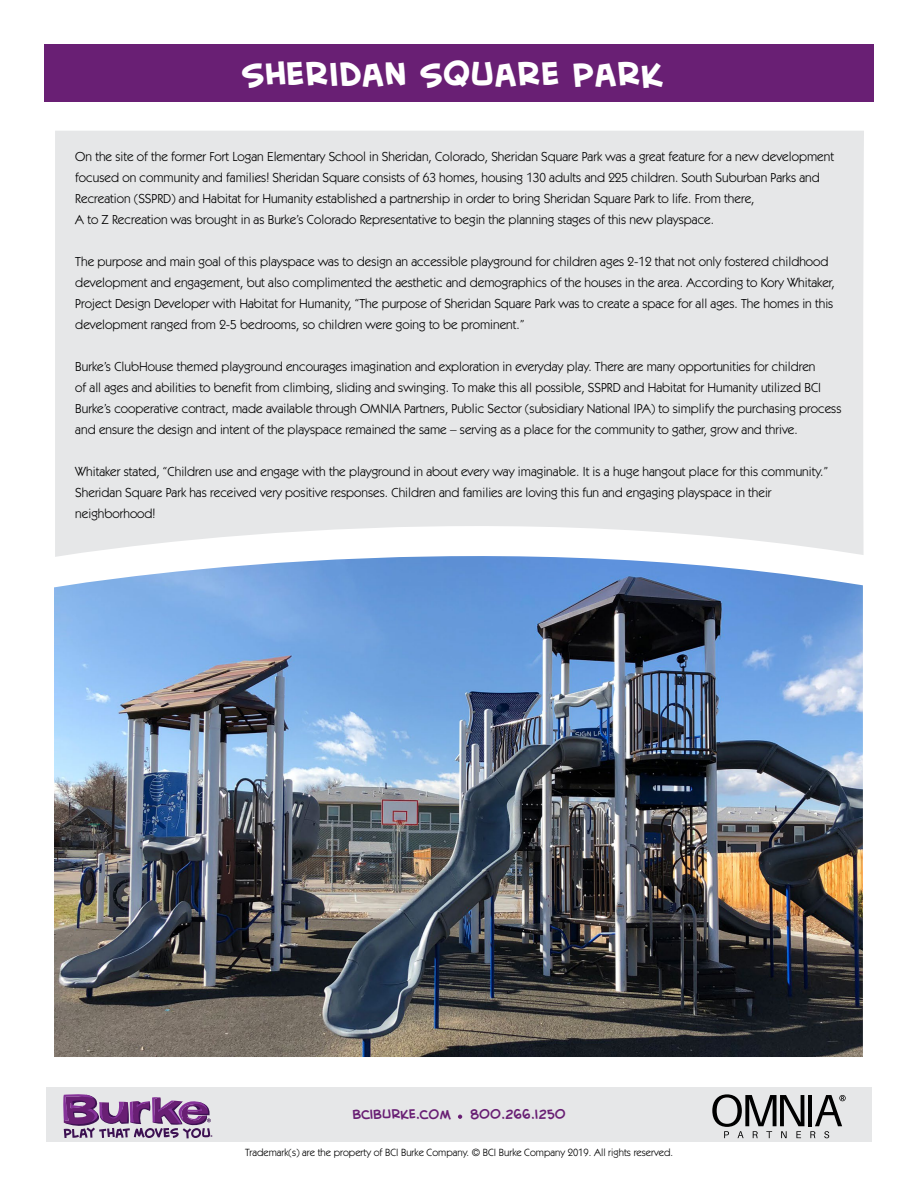
<style>
.page{position:relative;width:918px;height:1188px;background:#fff}
.page>*{position:absolute;margin:0;border:0;box-sizing:border-box;transform-origin:0 0}
.t1{font:33px "Creative Block BB Bold";color:#fff}
.t2{font:15px "Creative Block BB";color:#691f74}
.t3{font:13.2px/21px "Itc Kabel";color:#000}
.Headlines{font:10.5px "Itc Kabel";color:#000}
</style>
<div class="page">
<div style="left:44px;top:44px;width:830px;height:58px;background:#691f74"></div>
<div style="left:46px;top:1087px;width:826px;height:55px;background:#e6e7e8"></div>
<svg style="left:63px;top:1094px;width:149px;height:44px"></svg>
<hr style="left:808px;top:1095px;width:4px;height:31px;background:#000">
<svg style="left:712px;top:1094px;width:92px;height:44px"></svg>
<svg style="left:810px;top:1095px;width:36px;height:43px"></svg>
<svg style="left:458px;top:1115px;width:4px;height:4px"></svg>
<div style="left:55px;top:131px;width:809px;height:369px;background:#e6e7e8"></div>
<img style="left:54px;top:608px;width:809px;height:449px">
<svg style="left:54px;top:500px;width:810px;height:108px"></svg>
<p class="t1" style="left:241px;top:58px;width:424px">SHERIDAN SQUARE PARK</p>
<p class="t3" style="left:75px;top:146px;width:760px">On the site of the former Fort Logan Elementary School in Sheridan, Colorado, Sheridan Square Park was a great feature for a new development focused on community and families! Sheridan Square consists of 63 homes, housing 130 adults and 225 children. South Suburban Parks and<br>Recreation (SSPRD) and Habitat for Humanity established a partnership in order to bring Sheridan Square Park to life. From there,</p>
<p class="t3" style="left:75px;top:209px;width:640px">A to Z Recreation was brought in as Burke’s Colorado Representative to begin the planning stages of this new playspace.</p>
<p class="t3" style="left:75px;top:251px;width:761px">The purpose and main goal of this playspace was to design an accessible playground for children ages 2-12 that not only fostered childhood development and engagement, but also complimented the aesthetic and demographics of the houses in the area. According to Kory Whitaker, Project Design Developer with Habitat for Humanity, “The purpose of Sheridan Square Park was to create a space for all ages. The homes in this development ranged from 2-5 bedrooms, so children were going to be prominent.”</p>
<p class="t3" style="left:75px;top:356px;width:768px">Burke’s ClubHouse themed playground encourages imagination and exploration in everyday play. There are many opportunities for children<br>of all ages and abilities to benefit from climbing, sliding and swinging. To make this all possible, SSPRD and Habitat for Humanity utilized BCI Burke’s cooperative contract, made available through OMNIA Partners, Public Sector (subsidiary National IPA) to simplify the purchasing process and ensure the design and intent of the playspace remained the same – serving as a place for the community to gather, grow and thrive.</p>
<p class="t3" style="left:75px;top:461px;width:754px">Whitaker stated, “Children use and engage with the playground in about every way imaginable. It is a huge hangout place for this community.”<br>Sheridan Square Park has received very positive responses. Children and families are loving this fun and engaging playspace in their neighborhood!</p>
<p class="t2" style="left:353px;top:1108px;width:99px">BCIBURKE.COM</p>
<p class="t2" style="left:470px;top:1108px;width:97px">800.266.I250</p>
<p class="Headlines" style="left:245px;top:1146px;width:429px">Trademark(s) are the property of BCI Burke Company. © BCI Burke Company 2019. All rights reserved.</p>
</div>
